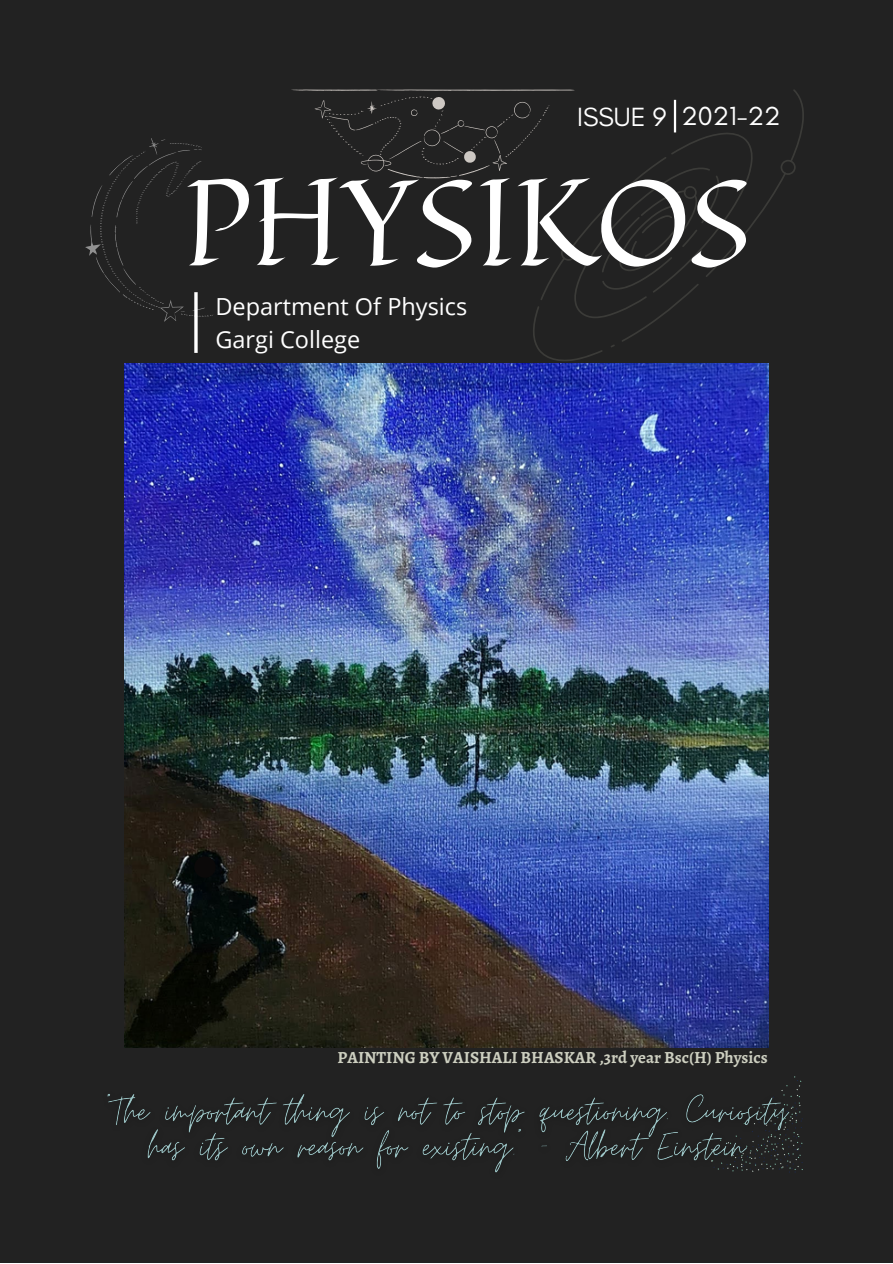
<style>
.page{position:relative;width:893px;height:1264px;background:#fff}
.page>*{position:absolute;margin:0;border:0;box-sizing:border-box;transform-origin:0 0}
.t1{font:120.75px "Quintessential";color:#fff}
.t2{font:26.55px "Glacial Indifference";color:#fff}
.t3{font:23.55px/32.5px "Open Sans";color:#fff}
.t4{font:700 16.95px "Alegreya";color:#cdcfc0}
.s1{font-size:26.85px}
</style>
<div class="page">
<div style="left:0;top:0;width:892px;height:1262px;background:#222"></div>
<img style="left:125px;top:364px;width:643px;height:683px">
<svg style="left:85px;top:138px;width:128px;height:184px"></svg>
<svg style="left:194px;top:292px;width:4px;height:61px"></svg>
<div style="left:194px;top:856px;width:22px;height:21px;background:#0b0909;border-radius:50%"></div>
<svg style="left:291px;top:89px;width:512px;height:272px"></svg>
<img style="left:107px;top:1076px;width:694px;height:97px">
<h2 class="t2" style="left:577px;top:100px;width:205px"><span class="s1">ISSUE 9</span> 2021-22</h2>
<h1 class="t1" style="left:184px;top:127px;width:568px">PHYSIKOS</h1>
<h3 class="t3" style="left:215px;top:290px;width:253px">Department Of Physics<br>Gargi College</h3>
<p class="t4" style="left:337px;top:1045px;width:431px">PAINTING BY VAISHALI BHASKAR ,3rd year Bsc(H) Physics</p>
</div>
